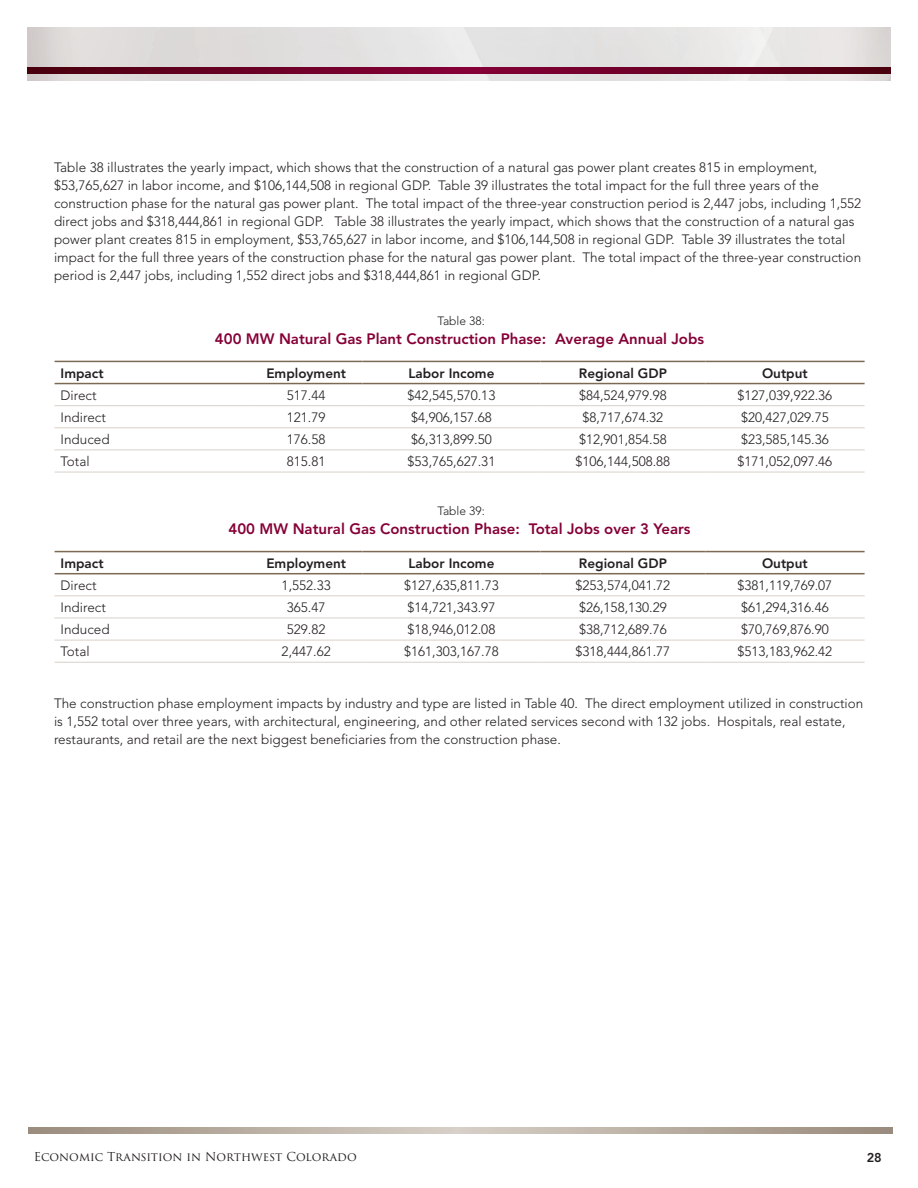
<style>
.page{position:relative;width:918px;height:1188px;background:#fff}
.page>*{position:absolute;margin:0;border:0;box-sizing:border-box;transform-origin:0 0}
.t1{font:800 15px "Avenir";color:#860037}
.Body_copy{font:300 13.5px/18px "Avenir";color:#231f20}
.Body_copy_bold{font:800 13.5px "Avenir";color:#231f20}
.t2{font:800 12.75px "Avenir";color:#231f20}
.t3{font:12px "Trajan Pro 3";color:#231f20}
.t4{font:300 12px "Avenir";color:#231f20}
</style>
<div class="page">
<img style="left:27px;top:27px;width:864px;height:54px">
<svg style="left:27px;top:68px;width:864px;height:6px;background:#680023"></svg>
<svg style="left:28px;top:1128px;width:864px;height:6px;background:#b8ada1"></svg>
<hr style="left:55px;top:405px;width:195px;height:1px;background:#d8d0c9">
<hr style="left:250px;top:405px;width:112px;height:1px;background:#d8d0c9">
<hr style="left:362px;top:405px;width:179px;height:1px;background:#d8d0c9">
<hr style="left:541px;top:405px;width:164px;height:1px;background:#d8d0c9">
<hr style="left:705px;top:405px;width:160px;height:1px;background:#d8d0c9">
<hr style="left:55px;top:427px;width:195px;height:1px;background:#d8d0c9">
<hr style="left:250px;top:427px;width:112px;height:1px;background:#d8d0c9">
<hr style="left:362px;top:427px;width:179px;height:1px;background:#d8d0c9">
<hr style="left:541px;top:427px;width:164px;height:1px;background:#d8d0c9">
<hr style="left:705px;top:427px;width:160px;height:1px;background:#d8d0c9">
<hr style="left:55px;top:450px;width:195px;height:1px;background:#d8d0c9">
<hr style="left:250px;top:450px;width:112px;height:1px;background:#d8d0c9">
<hr style="left:362px;top:450px;width:179px;height:1px;background:#d8d0c9">
<hr style="left:541px;top:450px;width:164px;height:1px;background:#d8d0c9">
<hr style="left:705px;top:450px;width:160px;height:1px;background:#d8d0c9">
<hr style="left:55px;top:472px;width:195px;height:1px;background:#d8d0c9">
<hr style="left:250px;top:472px;width:112px;height:1px;background:#d8d0c9">
<hr style="left:362px;top:472px;width:179px;height:1px;background:#d8d0c9">
<hr style="left:541px;top:472px;width:164px;height:1px;background:#d8d0c9">
<hr style="left:705px;top:472px;width:160px;height:1px;background:#d8d0c9">
<hr style="left:55px;top:361px;width:195px;height:1px;background:#7c6954">
<hr style="left:250px;top:361px;width:112px;height:1px;background:#7c6954">
<hr style="left:362px;top:361px;width:179px;height:1px;background:#7c6954">
<hr style="left:541px;top:361px;width:164px;height:1px;background:#7c6954">
<hr style="left:705px;top:361px;width:160px;height:1px;background:#7c6954">
<hr style="left:55px;top:383px;width:195px;height:1px;background:#7c6954">
<hr style="left:250px;top:383px;width:112px;height:1px;background:#7c6954">
<hr style="left:362px;top:383px;width:179px;height:1px;background:#7c6954">
<hr style="left:541px;top:383px;width:164px;height:1px;background:#7c6954">
<hr style="left:705px;top:383px;width:160px;height:1px;background:#7c6954">
<hr style="left:55px;top:595px;width:195px;height:1px;background:#d8d0c9">
<hr style="left:250px;top:595px;width:112px;height:1px;background:#d8d0c9">
<hr style="left:362px;top:595px;width:179px;height:1px;background:#d8d0c9">
<hr style="left:541px;top:595px;width:164px;height:1px;background:#d8d0c9">
<hr style="left:705px;top:595px;width:160px;height:1px;background:#d8d0c9">
<hr style="left:55px;top:618px;width:195px;height:1px;background:#d8d0c9">
<hr style="left:250px;top:618px;width:112px;height:1px;background:#d8d0c9">
<hr style="left:362px;top:618px;width:179px;height:1px;background:#d8d0c9">
<hr style="left:541px;top:618px;width:164px;height:1px;background:#d8d0c9">
<hr style="left:705px;top:618px;width:160px;height:1px;background:#d8d0c9">
<hr style="left:55px;top:640px;width:195px;height:1px;background:#d8d0c9">
<hr style="left:250px;top:640px;width:112px;height:1px;background:#d8d0c9">
<hr style="left:362px;top:640px;width:179px;height:1px;background:#d8d0c9">
<hr style="left:541px;top:640px;width:164px;height:1px;background:#d8d0c9">
<hr style="left:705px;top:640px;width:160px;height:1px;background:#d8d0c9">
<hr style="left:55px;top:662px;width:195px;height:1px;background:#d8d0c9">
<hr style="left:250px;top:662px;width:112px;height:1px;background:#d8d0c9">
<hr style="left:362px;top:662px;width:179px;height:1px;background:#d8d0c9">
<hr style="left:541px;top:662px;width:164px;height:1px;background:#d8d0c9">
<hr style="left:705px;top:662px;width:160px;height:1px;background:#d8d0c9">
<hr style="left:55px;top:551px;width:195px;height:1px;background:#7c6954">
<hr style="left:250px;top:551px;width:112px;height:1px;background:#7c6954">
<hr style="left:362px;top:551px;width:179px;height:1px;background:#7c6954">
<hr style="left:541px;top:551px;width:164px;height:1px;background:#7c6954">
<hr style="left:705px;top:551px;width:160px;height:1px;background:#7c6954">
<hr style="left:55px;top:573px;width:195px;height:1px;background:#7c6954">
<hr style="left:250px;top:573px;width:112px;height:1px;background:#7c6954">
<hr style="left:362px;top:573px;width:179px;height:1px;background:#7c6954">
<hr style="left:541px;top:573px;width:164px;height:1px;background:#7c6954">
<hr style="left:705px;top:573px;width:160px;height:1px;background:#7c6954">
<p class="Body_copy" style="left:54px;top:159px;width:809px">Table 38 illustrates the yearly impact, which shows that the construction of a natural gas power plant creates 815 in employment, $53,765,627 in labor income, and $106,144,508 in regional GDP. Table 39 illustrates the total impact for the full three years of the construction phase for the natural gas power plant. The total impact of the three-year construction period is 2,447 jobs, including 1,552 direct jobs and $318,444,861 in regional GDP. Table 38 illustrates the yearly impact, which shows that the construction of a natural gas power plant creates 815 in employment, $53,765,627 in labor income, and $106,144,508 in regional GDP. Table 39 illustrates the total impact for the full three years of the construction phase for the natural gas power plant. The total impact of the three-year construction period is 2,447 jobs, including 1,552 direct jobs and $318,444,861 in regional GDP.</p>
<p class="t4" style="left:437px;top:314px;width:49px">Table 38:</p>
<p class="t1" style="left:215px;top:330px;width:491px">400 MW Natural Gas Plant Construction Phase: Average Annual Jobs</p>
<p class="Body_copy_bold" style="left:61px;top:365px;width:45px">Impact</p>
<p class="Body_copy_bold" style="left:266px;top:365px;width:81px">Employment</p>
<p class="Body_copy_bold" style="left:408px;top:365px;width:87px">Labor Income</p>
<p class="Body_copy_bold" style="left:579px;top:365px;width:90px">Regional GDP</p>
<p class="Body_copy_bold" style="left:762px;top:365px;width:47px">Output</p>
<p class="Body_copy" style="left:61px;top:386px;width:37px">Direct</p>
<p class="Body_copy" style="left:287px;top:386px;width:40px">517.44</p>
<p class="Body_copy" style="left:408px;top:386px;width:89px">$42,545,570.13</p>
<p class="Body_copy" style="left:579px;top:386px;width:89px">$84,524,979.98</p>
<p class="Body_copy" style="left:738px;top:386px;width:96px">$127,039,922.36</p>
<p class="Body_copy" style="left:61px;top:408px;width:47px">Indirect</p>
<p class="Body_copy" style="left:287px;top:408px;width:40px">121.79</p>
<p class="Body_copy" style="left:411px;top:408px;width:82px">$4,906,157.68</p>
<p class="Body_copy" style="left:583px;top:408px;width:82px">$8,717,674.32</p>
<p class="Body_copy" style="left:741px;top:408px;width:89px">$20,427,029.75</p>
<p class="Body_copy" style="left:61px;top:430px;width:51px">Induced</p>
<p class="Body_copy" style="left:287px;top:430px;width:40px">176.58</p>
<p class="Body_copy" style="left:411px;top:430px;width:82px">$6,313,899.50</p>
<p class="Body_copy" style="left:579px;top:430px;width:89px">$12,901,854.58</p>
<p class="Body_copy" style="left:741px;top:430px;width:89px">$23,585,145.36</p>
<p class="Body_copy" style="left:61px;top:452px;width:31px">Total</p>
<p class="Body_copy" style="left:287px;top:452px;width:40px">815.81</p>
<p class="Body_copy" style="left:408px;top:452px;width:89px">$53,765,627.31</p>
<p class="Body_copy" style="left:576px;top:452px;width:96px">$106,144,508.88</p>
<p class="Body_copy" style="left:738px;top:452px;width:96px">$171,052,097.46</p>
<p class="t4" style="left:437px;top:504px;width:49px">Table 39:</p>
<p class="t1" style="left:229px;top:520px;width:464px">400 MW Natural Gas Construction Phase: Total Jobs over 3 Years</p>
<p class="Body_copy_bold" style="left:61px;top:555px;width:45px">Impact</p>
<p class="Body_copy_bold" style="left:266px;top:555px;width:81px">Employment</p>
<p class="Body_copy_bold" style="left:408px;top:555px;width:87px">Labor Income</p>
<p class="Body_copy_bold" style="left:579px;top:555px;width:90px">Regional GDP</p>
<p class="Body_copy_bold" style="left:762px;top:555px;width:47px">Output</p>
<p class="Body_copy" style="left:61px;top:576px;width:37px">Direct</p>
<p class="Body_copy" style="left:282px;top:576px;width:51px">1,552.33</p>
<p class="Body_copy" style="left:404px;top:576px;width:96px">$127,635,811.73</p>
<p class="Body_copy" style="left:576px;top:576px;width:96px">$253,574,041.72</p>
<p class="Body_copy" style="left:738px;top:576px;width:96px">$381,119,769.07</p>
<p class="Body_copy" style="left:61px;top:598px;width:47px">Indirect</p>
<p class="Body_copy" style="left:287px;top:598px;width:40px">365.47</p>
<p class="Body_copy" style="left:408px;top:598px;width:89px">$14,721,343.97</p>
<p class="Body_copy" style="left:579px;top:598px;width:89px">$26,158,130.29</p>
<p class="Body_copy" style="left:741px;top:598px;width:89px">$61,294,316.46</p>
<p class="Body_copy" style="left:61px;top:620px;width:51px">Induced</p>
<p class="Body_copy" style="left:287px;top:620px;width:40px">529.82</p>
<p class="Body_copy" style="left:408px;top:620px;width:89px">$18,946,012.08</p>
<p class="Body_copy" style="left:579px;top:620px;width:89px">$38,712,689.76</p>
<p class="Body_copy" style="left:741px;top:620px;width:89px">$70,769,876.90</p>
<p class="Body_copy" style="left:61px;top:643px;width:31px">Total</p>
<p class="Body_copy" style="left:282px;top:643px;width:51px">2,447.62</p>
<p class="Body_copy" style="left:404px;top:643px;width:96px">$161,303,167.78</p>
<p class="Body_copy" style="left:576px;top:643px;width:96px">$318,444,861.77</p>
<p class="Body_copy" style="left:738px;top:643px;width:96px">$513,183,962.42</p>
<p class="Body_copy" style="left:54px;top:694px;width:811px">The construction phase employment impacts by industry and type are listed in Table 40. The direct employment utilized in construction is 1,552 total over three years, with architectural, engineering, and other related services second with 132 jobs. Hospitals, real estate, restaurants, and retail are the next biggest beneficiaries from the construction phase.</p>
<p class="t3" style="left:34px;top:1148px;width:325px">Economic Transition in Northwest Colorado</p>
<p class="t2" style="left:867px;top:1150px;width:17px">28</p>
</div>
